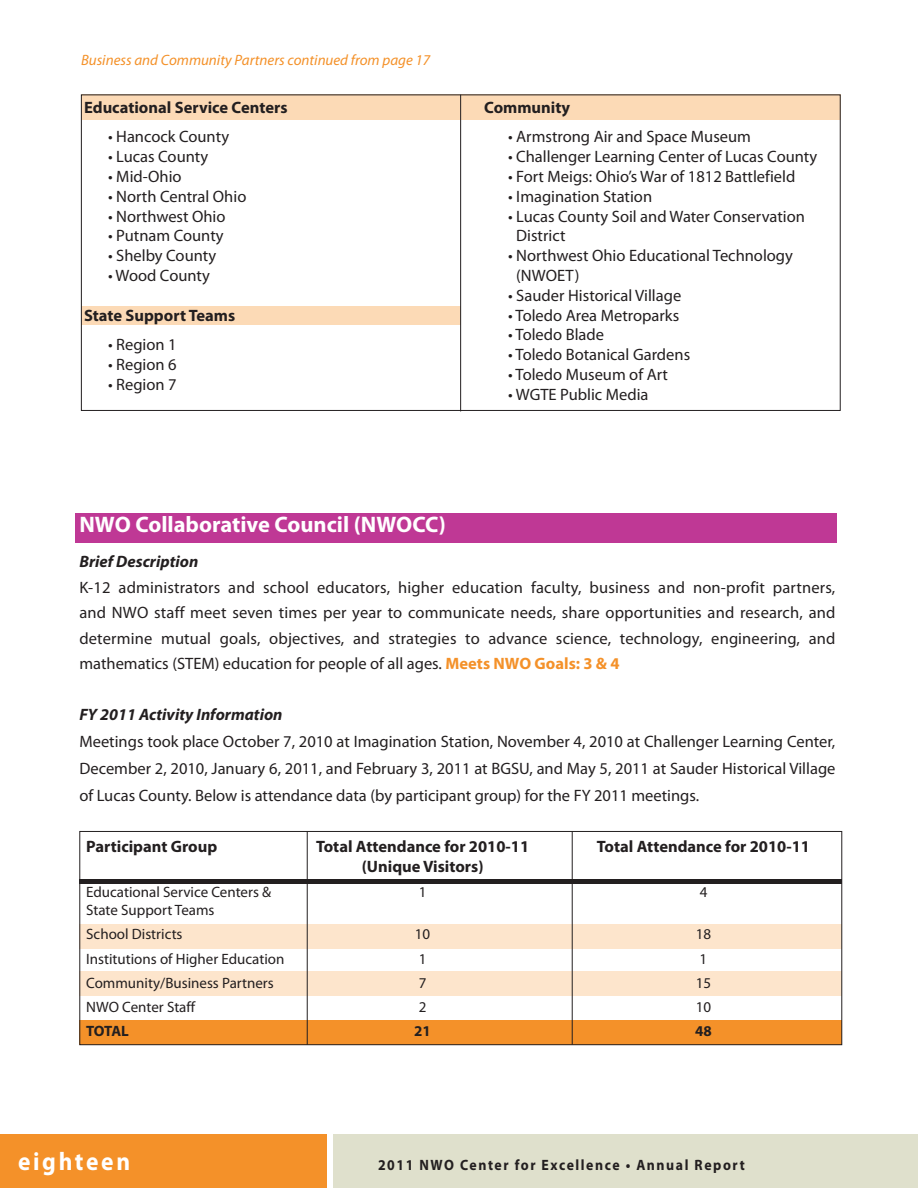
<style>
.page{position:relative;width:918px;height:1188px;background:#fff}
.page>*{position:absolute;margin:0;border:0;box-sizing:border-box;transform-origin:0 0}
.t1{font:700 25.5px "Myriad Pro";letter-spacing:.115em;color:#fff;scale:.92 1}
.t2{font:700 22.5px "Myriad Pro";color:#fff}
.t3{font:16.5px/25.5px "Myriad Pro";color:#231f20}
.t4{font:700 16.5px "Myriad Pro";color:#231f20}
.t5{font:italic 700 16.5px "Myriad Pro";color:#231f20}
.t6{font:15px/24.3px "Myriad Pro";color:#231f20}
.t7{font:italic 15px "Myriad Pro";color:#f49129}
.t8{font:700 15px "Myriad Pro";letter-spacing:.115em;color:#231f20;scale:.92 1}
.t9{font:700 15px "Myriad Pro";letter-spacing:.115em;color:#231f20}
.s1{font-weight:700;color:#f49129}
</style>
<div class="page">
<div style="left:333px;top:1134px;width:585px;height:54px;background:#dfe0cc"></div>
<div style="left:0;top:1134px;width:327px;height:54px;background:#f49129"></div>
<div style="left:81px;top:95px;width:760px;height:25px;background:#fcdab6"></div>
<div style="left:81px;top:306px;width:380px;height:19px;background:#fcdab6"></div>
<hr style="left:460px;top:95px;width:1px;height:316px;background:#231f20">
<div style="left:76px;top:513px;width:761px;height:30px;background:#bf3895"></div>
<div style="left:79px;top:924px;width:763px;height:25px;background:#fde5cc"></div>
<div style="left:79px;top:971px;width:763px;height:25px;background:#fde5cc"></div>
<div style="left:79px;top:1020px;width:763px;height:24px;background:#f49129"></div>
<hr style="left:79px;top:880px;width:763px;height:4px;background:#231f20">
<div style="left:79px;top:831px;width:763px;height:214px;border:1px solid #231f20"></div>
<hr style="left:307px;top:831px;width:1px;height:214px;background:#231f20">
<hr style="left:572px;top:831px;width:1px;height:214px;background:#231f20">
<p class="t7" style="left:81px;top:55px;width:351px">Business and Community Partners continued from page 17</p>
<p class="t4" style="left:84px;top:101px;width:205px">Educational Service Centers</p>
<p class="t3" style="left:108px;top:126px;width:123px">• Hancock County</p>
<p class="t3" style="left:108px;top:145px;width:102px">• Lucas County</p>
<p class="t3" style="left:108px;top:165px;width:75px">• Mid-Ohio</p>
<p class="t3" style="left:108px;top:185px;width:140px">• North Central Ohio</p>
<p class="t3" style="left:108px;top:205px;width:119px">• Northwest Ohio</p>
<p class="t3" style="left:108px;top:225px;width:117px">• Putnam County</p>
<p class="t3" style="left:108px;top:244px;width:110px">• Shelby County</p>
<p class="t3" style="left:108px;top:264px;width:103px">• Wood County</p>
<p class="t4" style="left:84px;top:309px;width:153px">State Support Teams</p>
<p class="t3" style="left:108px;top:333px;width:70px">• Region 1</p>
<p class="t3" style="left:108px;top:353px;width:70px">• Region 6</p>
<p class="t3" style="left:108px;top:373px;width:70px">• Region 7</p>
<p class="t4" style="left:484px;top:101px;width:87px">Community</p>
<p class="t3" style="left:508px;top:126px;width:244px">• Armstrong Air and Space Museum</p>
<p class="t3" style="left:508px;top:145px;width:311px">• Challenger Learning Center of Lucas County</p>
<p class="t3" style="left:508px;top:165px;width:289px">• Fort Meigs: Ohio’s War of 1812 Battlefield</p>
<p class="t3" style="left:508px;top:185px;width:146px">• Imagination Station</p>
<p class="t3" style="left:516px;top:208px;width:290px;line-height:19.8px;text-indent:-8px">• Lucas County Soil and Water Conservation<br>District</p>
<p class="t3" style="left:516px;top:247px;width:278px;line-height:19.8px;text-indent:-8px">• Northwest Ohio Educational Technology (NWOET)</p>
<p class="t3" style="left:508px;top:284px;width:175px">• Sauder Historical Village</p>
<p class="t3" style="left:508px;top:304px;width:173px">• Toledo Area Metroparks</p>
<p class="t3" style="left:508px;top:324px;width:97px">• Toledo Blade</p>
<p class="t3" style="left:508px;top:343px;width:184px">• Toledo Botanical Gardens</p>
<p class="t3" style="left:508px;top:363px;width:161px">• Toledo Museum of Art</p>
<p class="t3" style="left:508px;top:383px;width:142px">• WGTE Public Media</p>
<h2 class="t2" style="left:79px;top:516px;width:368px">NWO Collaborative Council (NWOCC)</h2>
<p class="t5" style="left:79px;top:556px;width:120px">Brief Description</p>
<p class="t3" style="left:79px;top:576px;width:758px;text-align:justify">K-12 administrators and school educators, higher education faculty, business and non-profit partners, and NWO staff meet seven times per year to communicate needs, share opportunities and research, and determine mutual goals, objectives, and strategies to advance science, technology, engineering, and mathematics (STEM) education for people of all ages. <span class="s1">Meets NWO Goals: 3 &amp; 4</span></p>
<p class="t5" style="left:79px;top:709px;width:205px">FY 2011 Activity Information</p>
<p class="t3" style="left:79px;top:730px;width:758px;line-height:27px;text-align:justify">Meetings took place October 7, 2010 at Imagination Station, November 4, 2010 at Challenger Learning Center, December 2, 2010, January 6, 2011, and February 3, 2011 at BGSU, and May 5, 2011 at Sauder Historical Village of Lucas County. Below is attendance data (by participant group) for the FY 2011 meetings.</p>
<p class="t4" style="left:86px;top:841px;width:133px">Participant Group</p>
<p class="t4" style="left:316px;top:841px;width:215px">Total Attendance for 2010-11</p>
<p class="t4" style="left:597px;top:841px;width:215px">Total Attendance for 2010-11</p>
<p class="t4" style="left:362px;top:860px;width:123px">(Unique Visitors)</p>
<p class="t6" style="left:86px;top:881px;width:187px">Educational Service Centers &amp;</p>
<p class="t6" style="left:419px;top:881px;width:9px">1</p>
<p class="t6" style="left:700px;top:881px;width:9px">4</p>
<p class="t6" style="left:86px;top:899px;width:130px">State Support Teams<br>School Districts</p>
<p class="t6" style="left:415px;top:923px;width:17px">10</p>
<p class="t6" style="left:696px;top:923px;width:17px">18</p>
<p class="t6" style="left:86px;top:948px;width:200px">Institutions of Higher Education</p>
<p class="t6" style="left:419px;top:948px;width:9px">1</p>
<p class="t6" style="left:700px;top:948px;width:9px">1</p>
<p class="t6" style="left:86px;top:972px;width:189px">Community/Business Partners</p>
<p class="t6" style="left:419px;top:972px;width:9px">7</p>
<p class="t6" style="left:696px;top:972px;width:17px">15</p>
<p class="t6" style="left:86px;top:996px;width:111px">NWO Center Staff</p>
<p class="t6" style="left:419px;top:996px;width:9px">2</p>
<p class="t6" style="left:696px;top:996px;width:17px">10</p>
<p class="t9" style="left:86px;top:1026px;width:44px">TOTAL</p>
<p class="t9" style="left:414px;top:1026px;width:18px">21</p>
<p class="t9" style="left:695px;top:1026px;width:18px">48</p>
<h1 class="t1" style="left:18px;top:1152px;width:123px">eighteen</h1>
<p class="t8" style="left:378px;top:1159px;width:400px">2011 NWO Center for Excellence • Annual Report</p>
</div>
